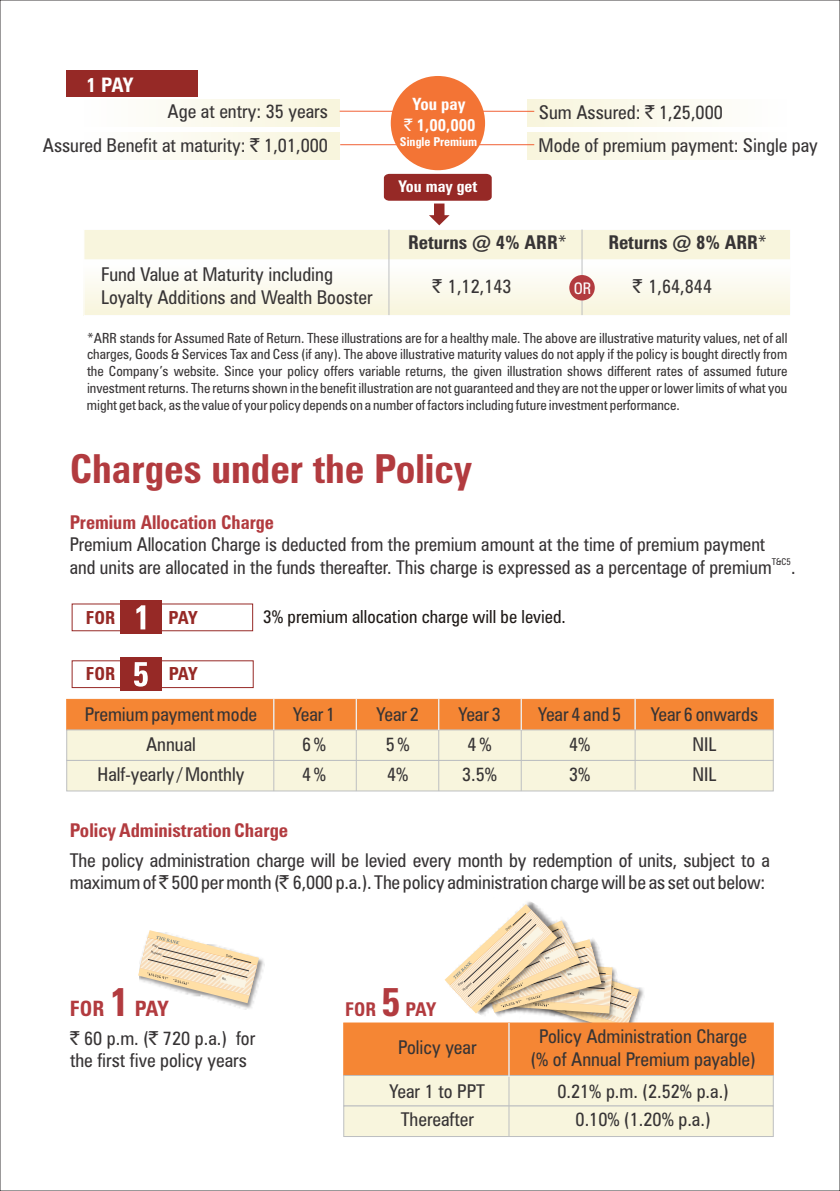
<style>
.page{position:relative;width:840px;height:1191px;background:#fff}
.page>*{position:absolute;margin:0;border:0;box-sizing:border-box;transform-origin:0 0}
.t1{font:700 condensed 40px "Zurich BT";color:#b23b3f}
.t2{font:700 condensed 40px "Zurich BT";color:#fefefe}
.t3{font:700 condensed 21.2px "Zurich BT";letter-spacing:-.02em;color:#b23b3f}
.t4{font:700 condensed 20px "Zurich BT";letter-spacing:-.045em;color:#fefefe}
.t5{font:condensed 19px/22.8px "Zurich BT";color:#373435}
.t6{font:700 condensed 19px "Zurich BT";color:#b23b3f}
.t7{font:700 condensed 19px "Zurich BT";color:#373435}
.t8{font:condensed 18px "Zurich BT";color:#1f1a17}
.t9{font:700 condensed 18px "Zurich BT";letter-spacing:-.02em;color:#962926}
.t10{font:700 condensed 17px/20.6px "Zurich BT";color:#fefefe;text-align:center}
.t11{font:700 condensed 16px "Zurich BT";color:#fff}
.t12{font:condensed 16px "Zurich BT";color:#fefefe}
.t13{font:condensed 14px/16.8px "Zurich BT";color:#373435;text-align:justify}
.t14{font:700 condensed 12.2px "Zurich BT";color:#fefefe}
.t15{font:condensed 9.4px "Zurich BT";color:#373435}
.s1{color:#fff}
.s2{font-family:"Rupee Foradian";font-weight:400;font-stretch:normal}
.s3{font-family:"Rupee Foradian";font-stretch:normal}
.s4{font-weight:400}
.s5{font-size:40px}
.s6{font-weight:700;color:#b23b3f}
.s7{font-weight:700;font-size:40px;color:#b23b3f}
</style>
<div class="page">
<img style="left:224px;top:958px;width:40px;height:51px">
<svg style="left:138px;top:930px;width:121px;height:73px"></svg>
<svg style="left:343px;top:904px;width:430px;height:233px"></svg>
<hr style="left:508px;top:1023px;width:1px;height:113px;background:#bdbfc1">
<hr style="left:508px;top:1023px;width:1px;height:54px;background:#fefefe">
<div style="left:84px;top:260px;width:706px;height:55px;background:linear-gradient(to bottom,#feffff,#f8f4db)"></div>
<div style="left:83px;top:259px;width:707px;height:57px;border:1px solid #fefefe"></div>
<hr style="left:388px;top:229px;width:1px;height:86px;background:#bdbfc1">
<hr style="left:581px;top:229px;width:1px;height:86px;background:#bdbfc1">
<div style="left:85px;top:99px;width:254px;height:27px;background:linear-gradient(to right,#fefefe,#f8f5dc)"></div>
<div style="left:527px;top:99px;width:259px;height:27px;background:linear-gradient(to right,#f8f5dc,#fefefe)"></div>
<div style="left:85px;top:133px;width:254px;height:26px;background:linear-gradient(to right,#fefefe,#f8f5dc)"></div>
<div style="left:527px;top:133px;width:259px;height:26px;background:linear-gradient(to right,#f8f5dc,#fefeff)"></div>
<hr style="left:340px;top:144px;width:90px;height:1px;background:#f16136">
<hr style="left:443px;top:144px;width:91px;height:1px;background:#f16136">
<hr style="left:339px;top:111px;width:84px;height:1px;background:#f16136">
<hr style="left:450px;top:111px;width:84px;height:1px;background:#f16136">
<svg style="left:66px;top:699px;width:707px;height:93px;background:#f4cea5"></svg>
<hr style="left:355px;top:699px;width:1px;height:92px;background:#bdbfc1">
<hr style="left:355px;top:699px;width:1px;height:31px;background:#fefefe">
<hr style="left:273px;top:699px;width:1px;height:92px;background:#bdbfc1">
<hr style="left:273px;top:699px;width:1px;height:31px;background:#fefefe">
<hr style="left:438px;top:699px;width:1px;height:92px;background:#bdbfc1">
<hr style="left:438px;top:699px;width:1px;height:31px;background:#fefefe">
<hr style="left:520px;top:699px;width:1px;height:92px;background:#bdbfc1">
<hr style="left:520px;top:699px;width:1px;height:31px;background:#fefefe">
<hr style="left:634px;top:699px;width:1px;height:90px;background:#bdbfc1">
<hr style="left:634px;top:699px;width:1px;height:30px;background:#fefefe">
<div style="left:390px;top:76px;width:95px;height:94px;background:#f37435;border-radius:50%"></div>
<svg style="left:83px;top:174px;width:707px;height:86px"></svg>
<div style="left:67px;top:70px;width:131px;height:26px;background:#962926"></div>
<div style="left:72px;top:604px;width:181px;height:27px;border:1px solid #962926"></div>
<div style="left:72px;top:660px;width:181px;height:28px;border:1px solid #962926"></div>
<div style="left:120px;top:601px;width:42px;height:33px;background:#962926"></div>
<div style="left:120px;top:657px;width:42px;height:33px;background:#962926"></div>
<svg style="left:136px;top:605px;width:9px;height:24px"></svg>
<svg style="left:134px;top:662px;width:14px;height:24px"></svg>
<div style="left:569px;top:275px;width:25px;height:25px;background:#b23b3f;border-radius:50%"></div>
<p class="t4" style="left:86px;top:76px;width:49px">1 PAY</p>
<p class="t10" style="left:404px;top:95px;width:73px"><span class="s1">You pay<br></span><span class="s2">`</span> 1,00,000</p>
<p class="t14" style="left:400px;top:137px;width:79px">Single Premium</p>
<p class="t11" style="left:398px;top:179px;width:80px">You may get</p>
<h1 class="t2" style="left:430px;top:97px;width:21px">1</h1>
<p class="t4" style="left:421px;top:131px;width:34px">PAY</p>
<p class="t5" style="left:167px;top:102px;width:162px">Age at entry: 35 years</p>
<p class="t5" style="left:539px;top:102px;width:185px">Sum Assured: <span class="s3">`</span> 1,25,000</p>
<p class="t5" style="left:43px;top:135px;width:286px">Assured Benefit at maturity: <span class="s3">`</span> 1,01,000</p>
<p class="t5" style="left:538px;top:135px;width:281px">Mode of premium payment: Single pay</p>
<p class="t7" style="left:408px;top:235px;width:160px">Returns @ 4% ARR<span class="s4">*</span></p>
<p class="t7" style="left:608px;top:235px;width:160px">Returns @ 8% ARR<span class="s4">*</span></p>
<p class="t5" style="left:101px;top:264px;width:273px">Fund Value at Maturity including<br>Loyalty Additions and Wealth Booster</p>
<p class="t5" style="left:432px;top:277px;width:81px"><span class="s3">`</span> 1,12,143</p>
<p class="t5" style="left:632px;top:277px;width:81px"><span class="s3">`</span> 1,64,844</p>
<p class="t13" style="left:87px;top:330px;width:701px">*ARR stands for Assumed Rate of Return. These illustrations are for a healthy male. The above are illustrative maturity values, net of all charges, Goods &amp; Services Tax and Cess (if any). The above illustrative maturity values do not apply if the policy is bought directly from the Company’s website. Since your policy offers variable returns, the given illustration shows different rates of assumed future investment returns. The returns shown in the benefit illustration are not guaranteed and they are not the upper or lower limits of what you might get back, as the value of your policy depends on a number of factors including future investment performance.</p>
<p class="t12" style="left:573px;top:281px;width:19px">OR</p>
<h1 class="t1" style="left:70px;top:453px;width:403px">Charges under the Policy</h1>
<p class="t6" style="left:70px;top:514px;width:205px">Premium Allocation Charge</p>
<p class="t5" style="left:70px;top:535px;width:696px">Premium Allocation Charge is deducted from the premium amount at the time of premium payment</p>
<p class="t15" style="left:771px;top:557px;width:21px">T&amp;C5</p>
<p class="t5" style="left:70px;top:558px;width:726px">and units are allocated in the funds thereafter. This charge is expressed as a percentage of premium .</p>
<p class="t9" style="left:86px;top:610px;width:31px">FOR</p>
<p class="t9" style="left:168px;top:610px;width:31px">PAY</p>
<p class="t9" style="left:86px;top:666px;width:31px">FOR</p>
<p class="t9" style="left:169px;top:666px;width:31px">PAY</p>
<p class="t8" style="left:263px;top:609px;width:304px">3% premium allocation charge will be levied.</p>
<p class="t5" style="left:85px;top:705px;width:174px">Premium payment mode</p>
<p class="t5" style="left:293px;top:705px;width:44px">Year 1</p>
<p class="t5" style="left:376px;top:705px;width:44px">Year 2</p>
<p class="t5" style="left:458px;top:705px;width:44px">Year 3</p>
<p class="t5" style="left:538px;top:705px;width:85px">Year 4 and 5</p>
<p class="t5" style="left:650px;top:705px;width:109px">Year 6 onwards</p>
<p class="t5" style="left:146px;top:734px;width:51px">Annual</p>
<p class="t5" style="left:302px;top:734px;width:26px">6 %</p>
<p class="t5" style="left:385px;top:734px;width:26px">5 %</p>
<p class="t5" style="left:467px;top:734px;width:26px">4 %</p>
<p class="t5" style="left:569px;top:734px;width:23px">4%</p>
<p class="t5" style="left:692px;top:734px;width:26px">NIL</p>
<p class="t5" style="left:97px;top:764px;width:148px">Half-yearly / Monthly</p>
<p class="t5" style="left:302px;top:764px;width:26px">4 %</p>
<p class="t5" style="left:387px;top:764px;width:23px">4%</p>
<p class="t5" style="left:462px;top:764px;width:36px">3.5%</p>
<p class="t5" style="left:569px;top:764px;width:23px">3%</p>
<p class="t5" style="left:692px;top:764px;width:26px">NIL</p>
<p class="t6" style="left:70px;top:822px;width:220px">Policy Administration Charge</p>
<p class="t5" style="left:70px;top:850px;width:701px">The policy administration charge will be levied every month by redemption of units, subject to a maximum of <span class="s3">`</span> 500 per month (<span class="s3">`</span> 6,000 p.a.). The policy administration charge will be as set out below:</p>
<p class="t3" style="left:70px;top:1000px;width:101px">FOR <span class="s5">1</span> PAY</p>
<p class="t5" style="left:398px;top:992px;width:80px;line-height:38px;text-indent:-53px"><span class="s6">FOR</span> <span class="s7">5</span> <span class="s6">PAY<br></span>Policy year</p>
<p class="t5" style="left:389px;top:1079px;width:97px;line-height:28.2px;text-align:center">Year 1 to PPT<br>Thereafter</p>
<p class="t5" style="left:70px;top:1028px;width:187px"><span class="s3">`</span> 60 p.m. (<span class="s3">`</span> 720 p.a.) for the first five policy years</p>
<p class="t5" style="left:530px;top:1026px;width:226px;text-align:center">Policy Administration Charge (% of Annual Premium payable)</p>
<p class="t5" style="left:557px;top:1079px;width:173px;line-height:28px;text-align:center">0.21% p.m. (2.52% p.a.)<br>0.10% (1.20% p.a.)</p>
</div>
